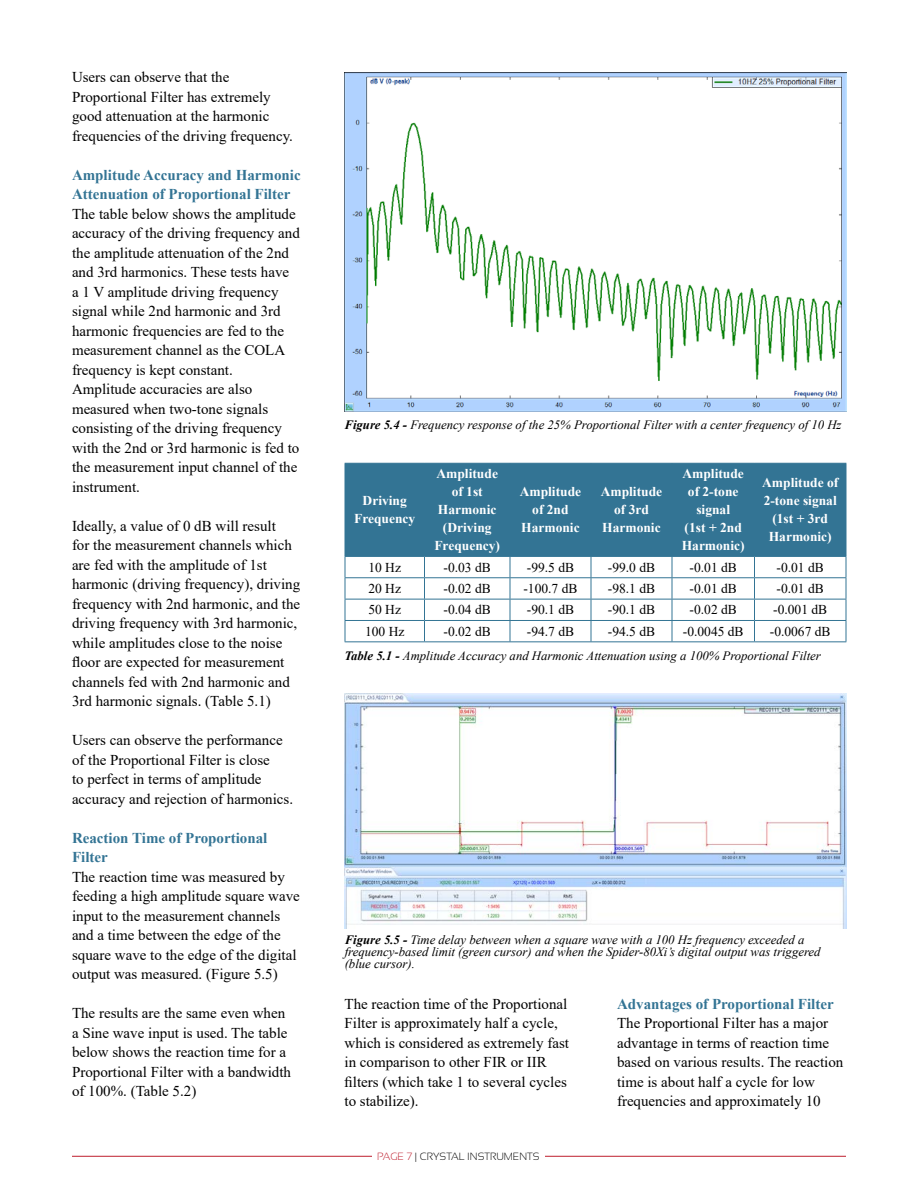
<style>
.page{position:relative;width:918px;height:1188px;background:#fff}
.page>*{position:absolute;margin:0;border:0;box-sizing:border-box;transform-origin:0 0}
.t1{font:15px/19.5px "Times New Roman";color:#000}
.t2{font:700 15px/19.5px "Times New Roman";color:#337494}
.t3{font:700 13.5px/18px "Times New Roman";color:#fff;text-align:center}
.t4{font:13.5px "Times New Roman";color:#000}
.t5{font:italic 12.75px/12px "Times New Roman";color:#000}
.t6{font:300 10.5px "Sansation";color:#000}
.s1{font-weight:700}
.s2{color:#be1e2d}
</style>
<div class="page">
<hr style="left:72px;top:1156px;width:774px;height:1px;background:#be1e2d">
<div style="left:373px;top:1140px;width:172px;height:48px;background:#fff"></div>
<img style="left:345px;top:72px;width:501px;height:339px">
<div style="left:346px;top:464px;width:500px;height:92px;background:#337494"></div>
<hr style="left:345px;top:463px;width:79px;height:1px;background:#337494">
<hr style="left:345px;top:464px;width:1px;height:92px;background:#337494">
<hr style="left:424px;top:463px;width:86px;height:1px;background:#337494">
<hr style="left:424px;top:464px;width:1px;height:92px;background:#337494">
<hr style="left:510px;top:463px;width:81px;height:1px;background:#337494">
<hr style="left:510px;top:464px;width:1px;height:92px;background:#337494">
<hr style="left:591px;top:463px;width:81px;height:1px;background:#337494">
<hr style="left:591px;top:464px;width:1px;height:92px;background:#337494">
<hr style="left:672px;top:463px;width:82px;height:1px;background:#337494">
<hr style="left:672px;top:464px;width:1px;height:92px;background:#337494">
<hr style="left:754px;top:463px;width:92px;height:1px;background:#337494">
<hr style="left:754px;top:464px;width:1px;height:92px;background:#337494">
<hr style="left:846px;top:464px;width:1px;height:92px;background:#337494">
<hr style="left:345px;top:556px;width:79px;height:1px;background:#337494">
<hr style="left:424px;top:556px;width:86px;height:1px;background:#337494">
<hr style="left:510px;top:556px;width:81px;height:1px;background:#337494">
<hr style="left:591px;top:556px;width:81px;height:1px;background:#337494">
<hr style="left:672px;top:556px;width:82px;height:1px;background:#337494">
<hr style="left:754px;top:556px;width:92px;height:1px;background:#337494">
<hr style="left:345px;top:577px;width:79px;height:1px;background:#337494">
<hr style="left:424px;top:577px;width:86px;height:1px;background:#337494">
<hr style="left:510px;top:577px;width:81px;height:1px;background:#337494">
<hr style="left:591px;top:577px;width:81px;height:1px;background:#337494">
<hr style="left:672px;top:577px;width:82px;height:1px;background:#337494">
<hr style="left:754px;top:577px;width:92px;height:1px;background:#337494">
<hr style="left:345px;top:599px;width:79px;height:1px;background:#337494">
<hr style="left:424px;top:599px;width:86px;height:1px;background:#337494">
<hr style="left:510px;top:599px;width:81px;height:1px;background:#337494">
<hr style="left:591px;top:599px;width:81px;height:1px;background:#337494">
<hr style="left:672px;top:599px;width:82px;height:1px;background:#337494">
<hr style="left:754px;top:599px;width:92px;height:1px;background:#337494">
<hr style="left:345px;top:620px;width:79px;height:1px;background:#337494">
<svg style="left:345px;top:557px;width:1px;height:84px"></svg>
<hr style="left:424px;top:620px;width:86px;height:1px;background:#337494">
<svg style="left:424px;top:557px;width:1px;height:84px"></svg>
<hr style="left:510px;top:620px;width:81px;height:1px;background:#337494">
<svg style="left:510px;top:557px;width:1px;height:84px"></svg>
<hr style="left:591px;top:620px;width:81px;height:1px;background:#337494">
<svg style="left:591px;top:557px;width:1px;height:84px"></svg>
<hr style="left:672px;top:620px;width:82px;height:1px;background:#337494">
<svg style="left:672px;top:557px;width:1px;height:84px"></svg>
<hr style="left:754px;top:620px;width:92px;height:1px;background:#337494">
<svg style="left:754px;top:557px;width:1px;height:84px"></svg>
<svg style="left:846px;top:557px;width:1px;height:84px"></svg>
<hr style="left:345px;top:641px;width:79px;height:1px;background:#337494">
<hr style="left:424px;top:641px;width:86px;height:1px;background:#337494">
<hr style="left:510px;top:641px;width:81px;height:1px;background:#337494">
<hr style="left:591px;top:641px;width:81px;height:1px;background:#337494">
<hr style="left:672px;top:641px;width:82px;height:1px;background:#337494">
<hr style="left:754px;top:641px;width:92px;height:1px;background:#337494">
<img style="left:345px;top:694px;width:502px;height:235px">
<p class="t1" style="left:72px;top:67px;width:223px">Users can observe that the Proportional Filter has extremely good attenuation at the harmonic frequencies of the driving frequency.</p>
<p class="t2" style="left:72px;top:165px;width:230px">Amplitude Accuracy and Harmonic<br>Attenuation of Proportional Filter</p>
<p class="t1" style="left:72px;top:204px;width:229px">The table below shows the amplitude accuracy of the driving frequency and the amplitude attenuation of the 2nd and 3rd harmonics. These tests have<br>a 1 V amplitude driving frequency signal while 2nd harmonic and 3rd harmonic frequencies are fed to the measurement channel as the COLA frequency is kept constant.<br>Amplitude accuracies are also measured when two-tone signals consisting of the driving frequency with the 2nd or 3rd harmonic is fed to the measurement input channel of the instrument.</p>
<p class="t1" style="left:72px;top:516px;width:230px">Ideally, a value of 0 dB will result<br>for the measurement channels which are fed with the amplitude of 1st harmonic (driving frequency), driving frequency with 2nd harmonic, and the driving frequency with 3rd harmonic, while amplitudes close to the noise floor are expected for measurement channels fed with 2nd harmonic and 3rd harmonic signals. (Table 5.1)</p>
<p class="t1" style="left:72px;top:730px;width:223px">Users can observe the performance of the Proportional Filter is close<br>to perfect in terms of amplitude accuracy and rejection of harmonics.</p>
<p class="t2" style="left:72px;top:828px;width:197px">Reaction Time of Proportional<br>Filter</p>
<p class="t1" style="left:72px;top:867px;width:229px">The reaction time was measured by feeding a high amplitude square wave input to the measurement channels and a time between the edge of the square wave to the edge of the digital output was measured. (Figure 5.5)</p>
<p class="t1" style="left:72px;top:1003px;width:221px">The results are the same even when a Sine wave input is used. The table below shows the reaction time for a<br>Proportional Filter with a bandwidth of 100%. (Table 5.2)</p>
<p class="t1" style="left:345px;top:994px;width:226px">The reaction time of the Proportional Filter is approximately half a cycle, which is considered as extremely fast in comparison to other FIR or IIR filters (which take 1 to several cycles to stabilize).</p>
<p class="t2" style="left:617px;top:993px;width:218px">Advantages of Proportional Filter</p>
<p class="t5" style="left:344px;top:419px;width:499px"><span class="s1">Figure 5.4 -</span> Frequency response of the 25% Proportional Filter with a center frequency of 10 Hz</p>
<p class="t3" style="left:682px;top:464px;width:64px">Amplitude of 2-tone signal<br>(1st + 2nd<br>Harmonic)</p>
<p class="t3" style="left:762px;top:473px;width:78px">Amplitude of<br>2-tone signal (1st + 3rd<br>Harmonic)</p>
<p class="t3" style="left:434px;top:464px;width:67px">Amplitude of 1st<br>Harmonic (Driving<br>Frequency)</p>
<p class="t3" style="left:520px;top:482px;width:63px">Amplitude of 2nd<br>Harmonic</p>
<p class="t3" style="left:601px;top:482px;width:63px">Amplitude of 3rd<br>Harmonic</p>
<p class="t3" style="left:354px;top:491px;width:63px">Driving<br>Frequency</p>
<p class="t4" style="left:368px;top:558px;width:34px">10 Hz</p>
<p class="t4" style="left:444px;top:558px;width:49px">-0.03 dB</p>
<p class="t4" style="left:527px;top:558px;width:49px">-99.5 dB</p>
<p class="t4" style="left:608px;top:558px;width:49px">-99.0 dB</p>
<p class="t4" style="left:690px;top:558px;width:49px">-0.01 dB</p>
<p class="t4" style="left:777px;top:558px;width:49px">-0.01 dB</p>
<p class="t4" style="left:368px;top:579px;width:34px">20 Hz</p>
<p class="t4" style="left:444px;top:579px;width:49px">-0.02 dB</p>
<p class="t4" style="left:524px;top:579px;width:55px">-100.7 dB</p>
<p class="t4" style="left:608px;top:579px;width:49px">-98.1 dB</p>
<p class="t4" style="left:690px;top:579px;width:49px">-0.01 dB</p>
<p class="t4" style="left:777px;top:579px;width:49px">-0.01 dB</p>
<p class="t4" style="left:368px;top:600px;width:34px">50 Hz</p>
<p class="t4" style="left:444px;top:600px;width:49px">-0.04 dB</p>
<p class="t4" style="left:527px;top:600px;width:49px">-90.1 dB</p>
<p class="t4" style="left:608px;top:600px;width:49px">-90.1 dB</p>
<p class="t4" style="left:690px;top:600px;width:49px">-0.02 dB</p>
<p class="t4" style="left:773px;top:600px;width:55px">-0.001 dB</p>
<p class="t4" style="left:365px;top:622px;width:41px">100 Hz</p>
<p class="t4" style="left:444px;top:622px;width:49px">-0.02 dB</p>
<p class="t4" style="left:527px;top:622px;width:49px">-94.7 dB</p>
<p class="t4" style="left:608px;top:622px;width:49px">-94.5 dB</p>
<p class="t4" style="left:683px;top:622px;width:62px">-0.0045 dB</p>
<p class="t4" style="left:770px;top:622px;width:62px">-0.0067 dB</p>
<p class="t5" style="left:345px;top:649px;width:478px"><span class="s1">Table 5.1 -</span> Amplitude Accuracy and Harmonic Attenuation using a 100% Proportional Filter</p>
<p class="t5" style="left:345px;top:933px;width:477px"><span class="s1">Figure 5.5 -</span> Time delay between when a square wave with a 100 Hz frequency exceeded a frequency-based limit (green cursor) and when the Spider-80Xi’s digital output was triggered (blue cursor).</p>
<p class="t1" style="left:617px;top:1013px;width:228px">The Proportional Filter has a major advantage in terms of reaction time based on various results. The reaction time is about half a cycle for low frequencies and approximately 10</p>
<p class="t6" style="left:377px;top:1151px;width:164px"><span class="s2">PAGE 7</span> | CRYSTAL INSTRUMENTS</p>
</div>
